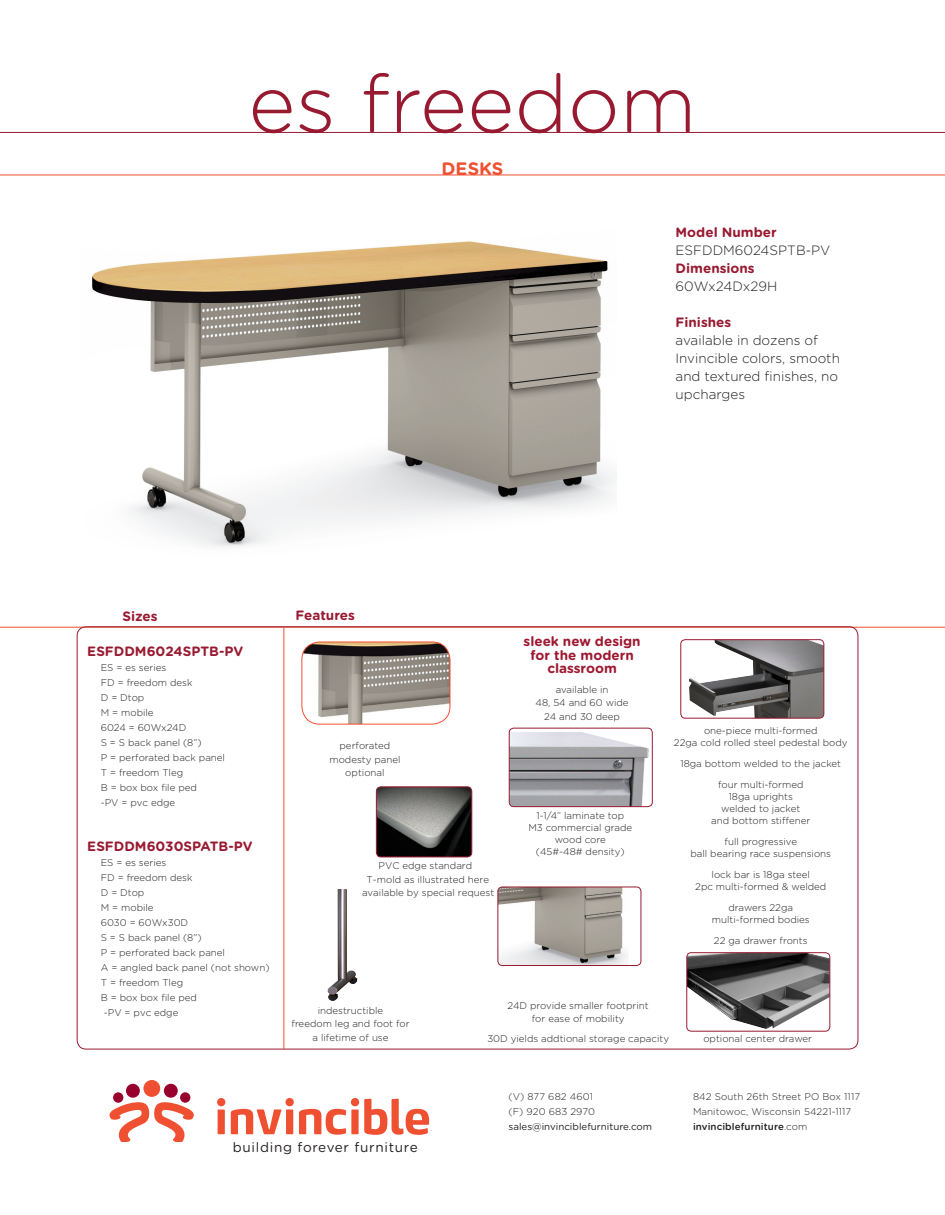
<style>
.page{position:relative;width:945px;height:1215px;background:#fff}
.page>*{position:absolute;margin:0;border:0;box-sizing:border-box;transform-origin:0 0}
.t1{font:300 81px "Gotham Rounded";color:#981a31}
.t2{font:700 18px "Gotham Rounded";color:#ef5032}
.t3{font:300 13.5px/18px "Gotham Rounded";color:#231f20}
.t4{font:700 13.5px "Gotham Rounded";color:#981a31}
.t5{font:700 13.5px/13.5px "Gotham Rounded";color:#9e1831;text-align:center}
.t6{font:13.5px "Gotham Rounded";letter-spacing:.05em;color:#231f20}
.t7{font:300 9.75px/12px "Gotham Rounded";color:#231f20;text-align:center}
.t8{font:9.75px "Gotham Rounded";color:#231f20}
.t9{font:500 9.75px "Gotham Rounded";letter-spacing:.01em;color:#231f20}
.s1{font-weight:300}
</style>
<div class="page">
<hr style="left:0;top:627px;width:945px;height:1px;background:#ef5032">
<hr style="left:0;top:132px;width:945px;height:1px;background:#981a31">
<hr style="left:0;top:175px;width:945px;height:1px;background:#ef5032">
<div style="left:126px;top:1084px;width:14px;height:14px;background:#98012d;border-radius:50%"></div>
<div style="left:113px;top:1092px;width:10px;height:11px;background:#98012d;border-radius:50%"></div>
<div style="left:180px;top:1092px;width:10px;height:11px;background:#98012d;border-radius:50%"></div>
<div style="left:164px;top:1084px;width:14px;height:14px;background:#98012d;border-radius:50%"></div>
<div style="left:143px;top:1080px;width:17px;height:17px;background:#ef5032;border-radius:50%"></div>
<svg style="left:110px;top:1102px;width:84px;height:40px"></svg>
<div style="left:351px;top:1110px;width:8px;height:24px;background:#ef5032"></div>
<svg style="left:299px;top:1109px;width:47px;height:26px"></svg>
<div style="left:286px;top:1110px;width:7px;height:24px;background:#ef5032"></div>
<svg style="left:231px;top:1109px;width:51px;height:25px"></svg>
<div style="left:218px;top:1110px;width:7px;height:24px;background:#ef5032"></div>
<div style="left:217px;top:1098px;width:8px;height:8px;background:#ef5032;border-radius:50%"></div>
<div style="left:286px;top:1098px;width:8px;height:8px;background:#ef5032;border-radius:50%"></div>
<div style="left:351px;top:1098px;width:8px;height:8px;background:#ef5032;border-radius:50%"></div>
<svg style="left:364px;top:1099px;width:68px;height:36px"></svg>
<hr style="left:284px;top:627px;width:1px;height:422px;background:#ef5032">
<img style="left:509px;top:728px;width:143px;height:79px">
<div style="left:509px;top:728px;width:143px;height:79px;border:1px solid #981a31;border-radius:4px"></div>
<img style="left:687px;top:953px;width:143px;height:77px">
<div style="left:687px;top:952px;width:143px;height:79px;border:1px solid #981a31;border-radius:4px"></div>
<img style="left:689px;top:640px;width:135px;height:78px">
<div style="left:681px;top:639px;width:143px;height:79px;border:1px solid #981a31;border-radius:4px"></div>
<img style="left:376px;top:787px;width:96px;height:70px">
<div style="left:376px;top:787px;width:96px;height:70px;border:1px solid #981a31;border-radius:4px"></div>
<img style="left:302px;top:642px;width:148px;height:82px">
<div style="left:302px;top:642px;width:148px;height:82px;border:1px solid #f05030;border-radius:18px"></div>
<img style="left:327px;top:889px;width:31px;height:112px">
<img style="left:498px;top:887px;width:130px;height:78px">
<div style="left:498px;top:887px;width:143px;height:79px;border:1px solid #981a31;border-radius:4px"></div>
<img style="left:92px;top:241px;width:523px;height:306px">
<p class="t1" style="left:248px;top:50px;width:450px">es freedom</p>
<p class="t2" style="left:442px;top:155px;width:63px">DESKS</p>
<p class="t4" style="left:676px;top:222px;width:103px">Model Number</p>
<p class="t3" style="left:676px;top:240px;width:156px">ESFDDM6024SPTB-PV</p>
<p class="t4" style="left:676px;top:258px;width:81px">Dimensions</p>
<p class="t3" style="left:676px;top:276px;width:103px">60Wx24Dx29H</p>
<p class="t4" style="left:676px;top:312px;width:57px">Finishes</p>
<p class="t3" style="left:676px;top:330px;width:166px">available in dozens of<br>Invincible colors, smooth and textured finishes, no upcharges</p>
<p class="t4" style="left:122px;top:606px;width:37px">Sizes</p>
<p class="t4" style="left:296px;top:605px;width:61px">Features</p>
<p class="t4" style="left:87px;top:642px;width:158px">ESFDDM6024SPTB-PV</p>
<p class="t7" style="left:101px;top:661px;width:67px">ES = es series</p>
<p class="t7" style="left:101px;top:676px;width:93px">FD = freedom desk</p>
<p class="t7" style="left:101px;top:691px;width:45px">D = Dtop</p>
<p class="t7" style="left:101px;top:706px;width:54px">M = mobile</p>
<p class="t7" style="left:101px;top:721px;width:87px">6024 = 60Wx24D</p>
<p class="t7" style="left:101px;top:736px;width:102px">S = S back panel (8”)</p>
<p class="t7" style="left:101px;top:751px;width:126px">P = perforated back panel</p>
<p class="t7" style="left:101px;top:766px;width:84px">T = freedom Tleg</p>
<p class="t7" style="left:101px;top:781px;width:98px">B = box box file ped</p>
<p class="t7" style="left:101px;top:796px;width:76px">-PV = pvc edge</p>
<p class="t4" style="left:87px;top:837px;width:167px">ESFDDM6030SPATB-PV</p>
<p class="t7" style="left:101px;top:856px;width:67px">ES = es series</p>
<p class="t7" style="left:101px;top:871px;width:93px">FD = freedom desk</p>
<p class="t7" style="left:101px;top:886px;width:45px">D = Dtop</p>
<p class="t7" style="left:101px;top:901px;width:54px">M = mobile</p>
<p class="t7" style="left:101px;top:916px;width:89px">6030 = 60Wx30D</p>
<p class="t7" style="left:101px;top:931px;width:102px">S = S back panel (8”)</p>
<p class="t7" style="left:101px;top:946px;width:126px">P = perforated back panel</p>
<p class="t7" style="left:101px;top:961px;width:170px">A = angled back panel (not shown)</p>
<p class="t7" style="left:101px;top:976px;width:84px">T = freedom Tleg</p>
<p class="t7" style="left:101px;top:991px;width:98px">B = box box file ped</p>
<p class="t7" style="left:104px;top:1006px;width:76px">-PV = pvc edge</p>
<p class="t5" style="left:524px;top:634px;width:119px">sleek new design for the modern classroom</p>
<p class="t7" style="left:556px;top:683px;width:54px">available in</p>
<p class="t7" style="left:536px;top:696px;width:95px">48, 54 and 60 wide</p>
<p class="t7" style="left:544px;top:710px;width:77px">24 and 30 deep</p>
<p class="t7" style="left:704px;top:724px;width:115px">one-piece multi-formed</p>
<p class="t7" style="left:674px;top:736px;width:175px">22ga cold rolled steel pedestal body</p>
<p class="t7" style="left:680px;top:757px;width:162px">18ga bottom welded to the jacket</p>
<p class="t7" style="left:718px;top:778px;width:87px">four multi-formed</p>
<p class="t7" style="left:729px;top:790px;width:66px">18ga uprights</p>
<p class="t7" style="left:721px;top:802px;width:81px">welded to jacket</p>
<p class="t7" style="left:711px;top:814px;width:101px">and bottom stiffener</p>
<p class="t7" style="left:725px;top:835px;width:74px">full progressive</p>
<p class="t7" style="left:691px;top:847px;width:142px">ball bearing race suspensions</p>
<p class="t7" style="left:712px;top:868px;width:100px">lock bar is 18ga steel</p>
<p class="t7" style="left:695px;top:880px;width:133px">2pc multi-formed &amp; welded</p>
<p class="t7" style="left:729px;top:901px;width:66px">drawers 22ga</p>
<p class="t7" style="left:712px;top:913px;width:99px">multi-formed bodies</p>
<p class="t7" style="left:714px;top:934px;width:95px">22 ga drawer fronts</p>
<p class="t7" style="left:340px;top:740px;width:52px">perforated</p>
<p class="t7" style="left:329px;top:753px;width:73px">modesty panel</p>
<p class="t7" style="left:345px;top:767px;width:41px">optional</p>
<p class="t7" style="left:529px;top:809px;width:105px">1-1/4” laminate top<br>M3 commercial grade wood core<br>(45#-48# density)</p>
<p class="t7" style="left:367px;top:858px;width:124px;line-height:13.5px">PVC edge standard<br>T-mold as illustrated here</p>
<p class="t7" style="left:362px;top:886px;width:134px">available by special request</p>
<p class="t7" style="left:508px;top:999px;width:143px">24D provide smaller footprint</p>
<p class="t7" style="left:532px;top:1012px;width:94px">for ease of mobility</p>
<p class="t7" style="left:487px;top:1032px;width:183px">30D yields addtional storage capacity</p>
<p class="t7" style="left:318px;top:1004px;width:67px">indestructible</p>
<p class="t7" style="left:291px;top:1017px;width:120px;line-height:13.5px">freedom leg and foot for a lifetime of use</p>
<p class="t7" style="left:703px;top:1032px;width:110px">optional center drawer</p>
<p class="t6" style="left:233px;top:1138px;width:186px">building forever furniture</p>
<p class="t7" style="left:509px;top:1090px;width:86px">(V) 877 682 4601</p>
<p class="t7" style="left:509px;top:1105px;width:88px">(F) 920 683 2970</p>
<p class="t8" style="left:509px;top:1120px;width:145px">sales@invinciblefurniture.com</p>
<p class="t7" style="left:693px;top:1090px;width:169px">842 South 26th Street PO Box 1117</p>
<p class="t7" style="left:693px;top:1105px;width:160px">Manitowoc, Wisconsin 54221-1117</p>
<p class="t9" style="left:693px;top:1119px;width:116px">invinciblefurniture<span class="s1">.com</span></p>
</div>
